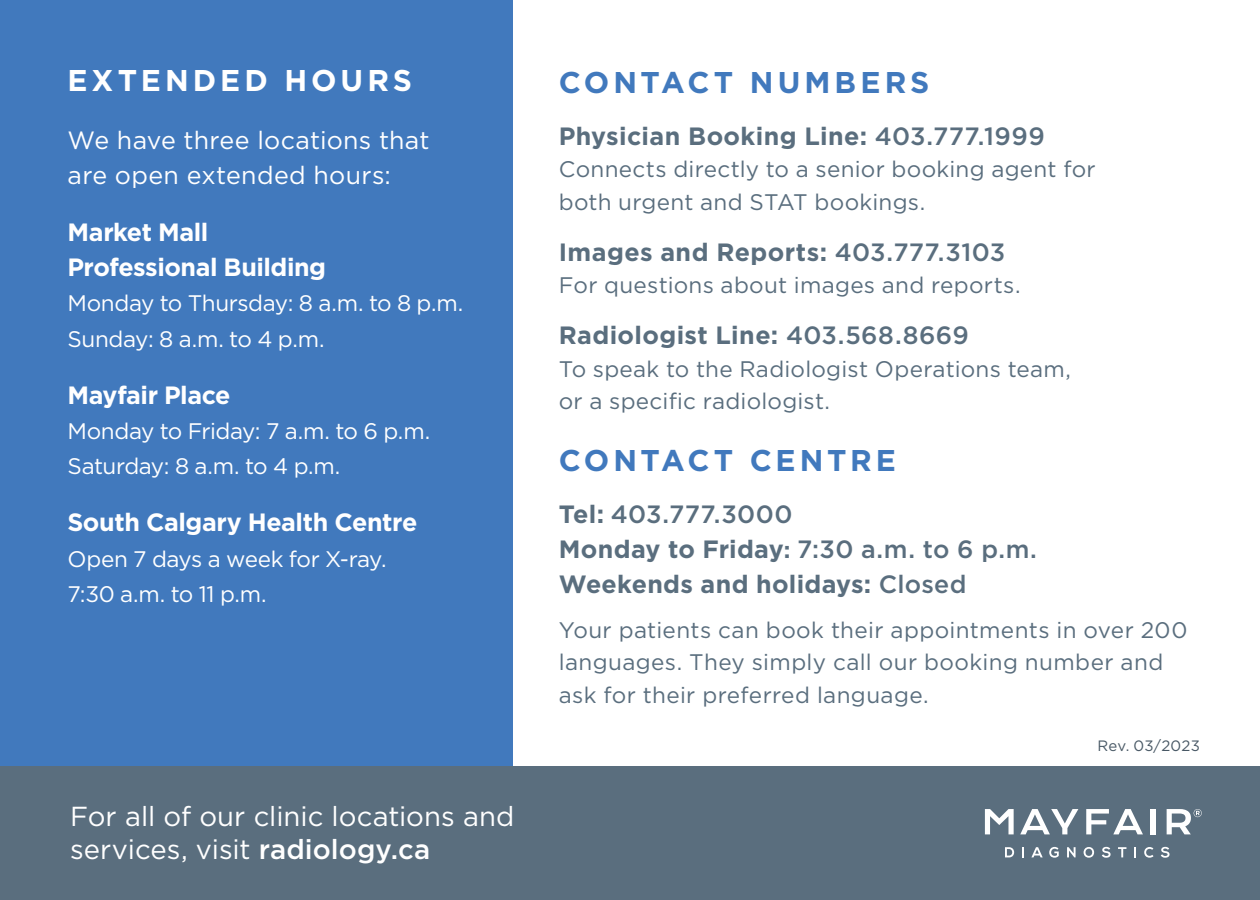
<style>
.page{position:relative;width:1260px;height:900px;background:#fff}
.page>*{position:absolute;margin:0;border:0;box-sizing:border-box;transform-origin:0 0}
.t1{font:700 30px "Gotham";letter-spacing:.125em;color:#4179bd}
.t2{font:700 30px "Gotham";letter-spacing:.135em;color:#fff}
.t3{font:27.5px/33.8px "Gotham";letter-spacing:-.005em;color:#fff}
.t4{font:700 25px/35px "Gotham";letter-spacing:.015em;color:#5a6e7e}
.t5{font:700 25px/35px "Gotham";letter-spacing:-.02em;color:#fff}
.t6{font:25px/35px "Gotham";letter-spacing:.015em;color:#fff}
.t7{font:22.5px/32.5px "Gotham";letter-spacing:.015em;color:#5a6e7e}
.t8{font:22.5px/35px "Gotham";letter-spacing:-.02em;color:#fff}
.t9{font:15px "Gotham";letter-spacing:.01em;color:#485865}
.s1{font-weight:500}
.s2{font-size:22.5px}
</style>
<div class="page">
<div style="left:0;top:0;width:513px;height:900px;background:#4179bd"></div>
<div style="left:0;top:767px;width:1260px;height:133px;background:#5a6e7e"></div>
<svg style="left:985px;top:809px;width:29px;height:25px"></svg>
<svg style="left:1020px;top:809px;width:58px;height:25px"></svg>
<svg style="left:1086px;top:809px;width:57px;height:25px"></svg>
<div style="left:1150px;top:809px;width:5px;height:25px;background:#fff"></div>
<svg style="left:1005px;top:847px;width:9px;height:10px"></svg>
<svg style="left:1022px;top:847px;width:2px;height:10px"></svg>
<svg style="left:1031px;top:847px;width:12px;height:10px"></svg>
<svg style="left:1049px;top:847px;width:10px;height:11px"></svg>
<svg style="left:1067px;top:847px;width:9px;height:10px"></svg>
<svg style="left:1084px;top:847px;width:10px;height:11px"></svg>
<svg style="left:1102px;top:847px;width:9px;height:11px"></svg>
<svg style="left:1118px;top:847px;width:8px;height:10px"></svg>
<svg style="left:1134px;top:847px;width:2px;height:10px"></svg>
<svg style="left:1144px;top:847px;width:10px;height:11px"></svg>
<svg style="left:1161px;top:847px;width:9px;height:11px"></svg>
<svg style="left:1167px;top:809px;width:35px;height:25px"></svg>
<h1 class="t2" style="left:68px;top:61px;width:346px">EXTENDED HOURS</h1>
<p class="t6" style="left:68px;top:122px;width:364px">We have three locations that are open extended hours:</p>
<p class="t5" style="left:68px;top:215px;width:260px">Market Mall<br>Professional Building</p>
<p class="t8" style="left:68px;top:286px;width:397px">Monday to Thursday: 8 a.m. to 8 p.m.<br>Sunday: 8 a.m. to 4 p.m.</p>
<p class="t5" style="left:68px;top:377px;width:164px">Mayfair Place</p>
<p class="t8" style="left:68px;top:413px;width:364px">Monday to Friday: 7 a.m. to 6 p.m.<br>Saturday: 8 a.m. to 4 p.m.</p>
<p class="t5" style="left:68px;top:505px;width:351px">South Calgary Health Centre</p>
<p class="t8" style="left:68px;top:541px;width:321px">Open 7 days a week for X-ray.<br>7:30 a.m. to 11 p.m.</p>
<p class="t3" style="left:70px;top:798px;width:446px">For all of our clinic locations and services, visit <span class="s1">radiology.ca</span></p>
<h1 class="t1" style="left:559px;top:62px;width:372px">CONTACT NUMBERS</h1>
<p class="t4" style="left:559px;top:118px;width:488px">Physician Booking Line: <span class="s1">403.777.1999</span></p>
<p class="t7" style="left:559px;top:152px;width:538px">Connects directly to a senior booking agent for both urgent and STAT bookings.</p>
<p class="t4" style="left:559px;top:234px;width:448px">Images and Reports: <span class="s1">403.777.3103</span></p>
<p class="t7" style="left:559px;top:269px;width:463px">For questions about images and reports.</p>
<p class="t4" style="left:559px;top:318px;width:412px">Radiologist Line: <span class="s1">403.568.8669</span></p>
<p class="t7" style="left:559px;top:352px;width:514px">To speak to the Radiologist Operations team, or a specific radiologist.</p>
<h1 class="t1" style="left:559px;top:441px;width:339px">CONTACT CENTRE</h1>
<p class="t4" style="left:559px;top:496px;width:480px">Tel: <span class="s1">403.777.3000<br></span>Monday to Friday<span class="s2">:</span> <span class="s1">7:30 a.m. to 6 p.m.<br></span>Weekends and holidays: <span class="s1">Closed</span></p>
<p class="t7" style="left:559px;top:613px;width:630px">Your patients can book their appointments in over 200 languages. They simply call our booking number and ask for their preferred language.</p>
<p class="t9" style="left:1098px;top:736px;width:104px">Rev. 03/2023</p>
</div>
